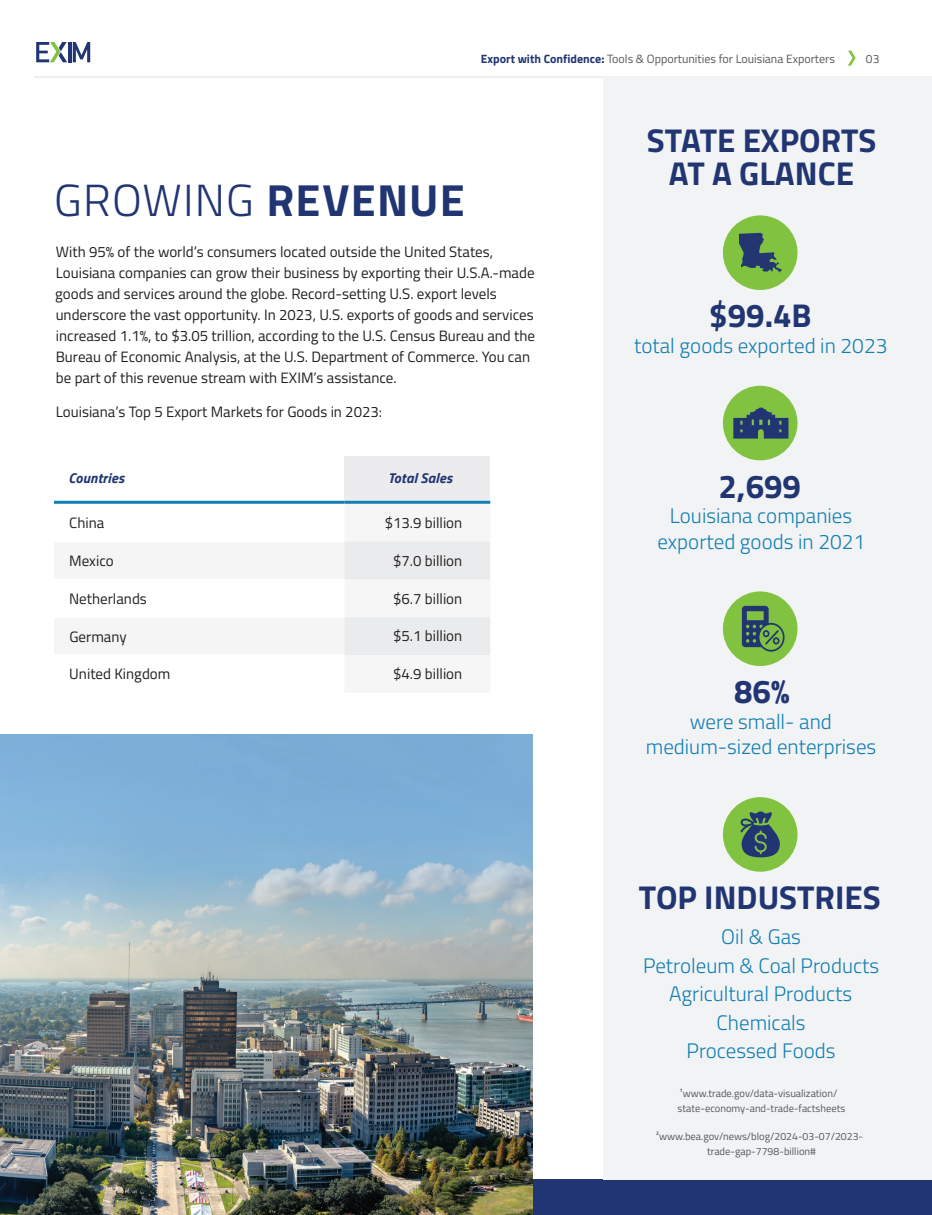
<style>
.page{position:relative;width:932px;height:1215px;background:#fff}
.page>*{position:absolute;margin:0;border:0;box-sizing:border-box;transform-origin:0 0}
.t1{font:300 45px "Titillium Web";letter-spacing:.025em;color:#223573}
.t2{font:700 33px/33px "Titillium Web";color:#223573;text-align:center}
.t3{font:300 21px/28.5px "Titillium Web";color:#127eb3;text-align:center}
.t4{font:15px/21px "Titillium Web";color:#231f20}
.t5{font:italic 700 14.25px "Titillium Web";letter-spacing:.01em;color:#223573}
.t6{font:12px "Titillium Web";color:#57585a}
.t7{font:10.5px/15px "Titillium Web";color:#57585a}
.s1{font-weight:700;color:#223573}
.s2{font-weight:700}
</style>
<div class="page">
<div style="left:0;top:1180px;width:932px;height:35px;background:#223573"></div>
<svg style="left:848px;top:51px;width:7px;height:15px"></svg>
<hr style="left:35px;top:77px;width:847px;height:1px;background:#eeeeef">
<hr style="left:68px;top:42px;width:3px;height:20px;background:#223573">
<svg style="left:73px;top:42px;width:17px;height:20px"></svg>
<svg style="left:36px;top:42px;width:31px;height:20px"></svg>
<div style="left:603px;top:77px;width:329px;height:1103px;background:#f2f3f4"></div>
<img style="left:0;top:735px;width:533px;height:480px">
<div style="left:723px;top:215px;width:74px;height:75px;background:#81c340;border-radius:50%"></div>
<div style="left:723px;top:797px;width:74px;height:75px;background:#81c340;border-radius:50%"></div>
<div style="left:723px;top:591px;width:74px;height:75px;background:#81c340;border-radius:50%"></div>
<div style="left:723px;top:386px;width:74px;height:74px;background:#81c340;border-radius:50%"></div>
<svg style="left:740px;top:812px;width:39px;height:45px"></svg>
<svg style="left:741px;top:606px;width:43px;height:46px"></svg>
<svg style="left:733px;top:408px;width:55px;height:31px"></svg>
<svg style="left:738px;top:233px;width:43px;height:40px"></svg>
<div style="left:344px;top:456px;width:146px;height:46px;background:#ececee"></div>
<svg style="left:344px;top:541px;width:146px;height:114px"></svg>
<hr style="left:54px;top:501px;width:290px;height:3px;background:#127eb3">
<hr style="left:344px;top:501px;width:146px;height:3px;background:#127eb3">
<p class="t6" style="left:481px;top:50px;width:355px"><span class="s1">Export with Confidence:</span> Tools &amp; Opportunities for Louisiana Exporters</p>
<p class="t6" style="left:866px;top:50px;width:15px">03</p>
<h1 class="t1" style="left:54px;top:167px;width:412px">GROWING <span class="s2">REVENUE</span></h1>
<p class="t4" style="left:55px;top:240px;width:481px">With 95% of the world’s consumers located outside the United States, Louisiana companies can grow their business by exporting their U.S.A.-made goods and services around the globe. Record-setting U.S. export levels underscore the vast opportunity. In 2023, U.S. exports of goods and services increased 1.1%, to $3.05 trillion, according to the U.S. Census Bureau and the Bureau of Economic Analysis, at the U.S. Department of Commerce. You can be part of this revenue stream with EXIM’s assistance.</p>
<p class="t4" style="left:56px;top:401px;width:328px">Louisiana’s Top 5 Export Markets for Goods in 2023:</p>
<p class="t5" style="left:69px;top:467px;width:57px">Countries</p>
<p class="t5" style="left:388px;top:467px;width:66px">Total Sales</p>
<p class="t4" style="left:69px;top:511px;width:37px">China</p>
<p class="t4" style="left:385px;top:511px;width:79px">$13.9 billion</p>
<p class="t4" style="left:69px;top:550px;width:46px">Mexico</p>
<p class="t4" style="left:393px;top:549px;width:71px">$7.0 billion</p>
<p class="t4" style="left:69px;top:587px;width:79px">Netherlands</p>
<p class="t4" style="left:393px;top:587px;width:71px">$6.7 billion</p>
<p class="t4" style="left:69px;top:625px;width:59px">Germany</p>
<p class="t4" style="left:393px;top:625px;width:71px">$5.1 billion</p>
<p class="t4" style="left:69px;top:663px;width:103px">United Kingdom</p>
<p class="t4" style="left:393px;top:663px;width:71px">$4.9 billion</p>
<h2 class="t2" style="left:647px;top:123px;width:231px">STATE EXPORTS<br>AT A GLANCE</h2>
<h2 class="t2" style="left:709px;top:298px;width:104px">$99.4B</h2>
<h3 class="t3" style="left:634px;top:330px;width:255px">total goods exported in 2023</h3>
<h2 class="t2" style="left:718px;top:468px;width:84px">2,699</h2>
<h3 class="t3" style="left:657px;top:502px;width:209px;line-height:25.5px">Louisiana companies exported goods in 2021</h3>
<h2 class="t2" style="left:734px;top:674px;width:57px">86%</h2>
<h3 class="t3" style="left:645px;top:708px;width:232px;line-height:25.5px">were small- and medium-sized enterprises</h3>
<h2 class="t2" style="left:639px;top:879px;width:243px">TOP INDUSTRIES</h2>
<h3 class="t3" style="left:643px;top:922px;width:237px">Oil &amp; Gas<br>Petroleum &amp; Coal Products<br>Agricultural Products<br>Chemicals<br>Processed Foods</h3>
<p class="t7" style="left:677px;top:1085px;width:169px">¹www.trade.gov/data-visualization/ state-economy-and-trade-factsheets</p>
<p class="t7" style="left:656px;top:1128px;width:209px;text-align:center">²www.bea.gov/news/blog/2024-03-07/2023- trade-gap-7798-billion#</p>
</div>
